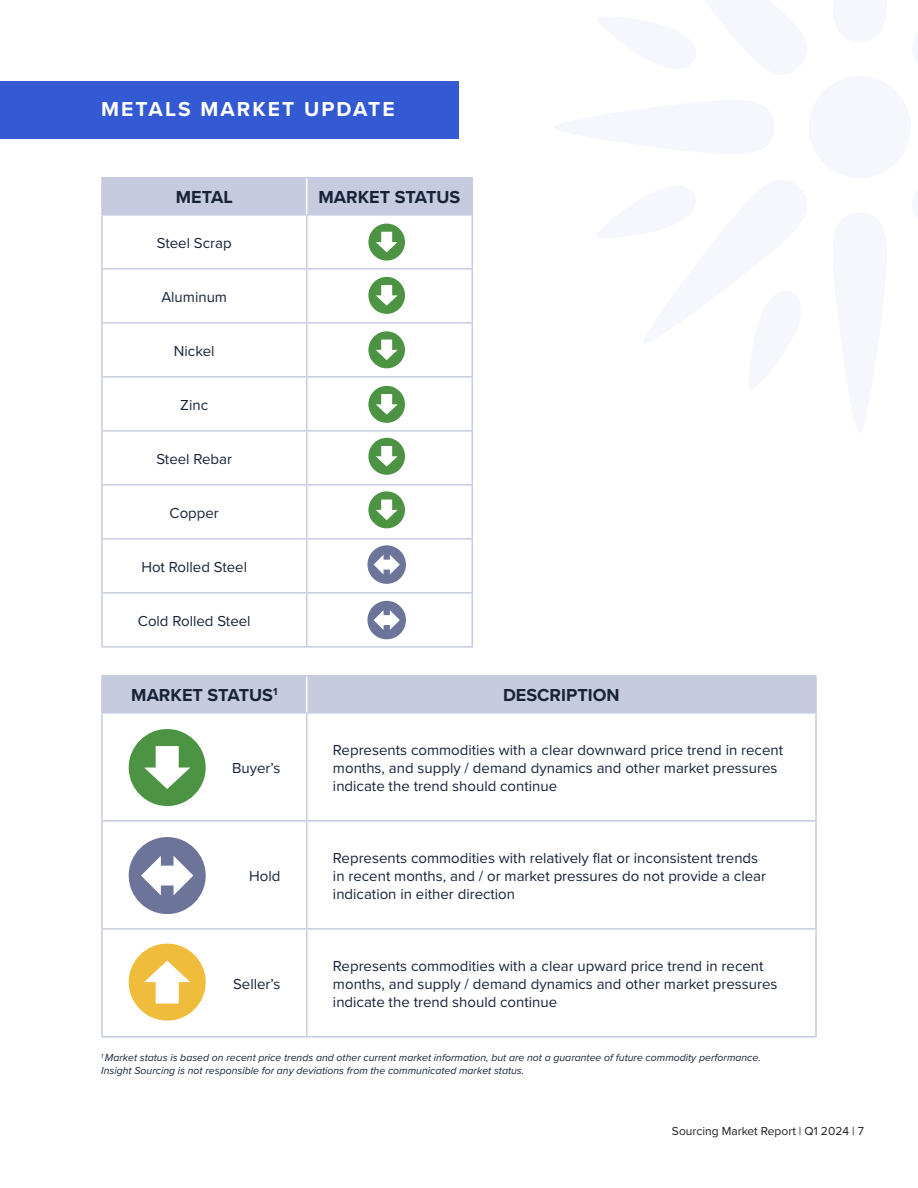
<style>
.page{position:relative;width:918px;height:1188px;background:#fff}
.page>*{position:absolute;margin:0;border:0;box-sizing:border-box;transform-origin:0 0}
.t1{font:700 21px "Proxima Nova";letter-spacing:.1em;color:#fff}
.t2{font:700 18px "Proxima Nova";color:#18233a}
.t3{font:15px/18px "Proxima Nova";color:#18233a}
.t4{font:12px "Proxima Nova";color:#231f20}
.t5{font:italic 10.5px/12.6px "Proxima Nova";color:#18233a}
</style>
<div class="page">
<div style="left:809px;top:76px;width:102px;height:102px;background:#f5f7fc;border-radius:50%"></div>
<div style="left:0;top:81px;width:459px;height:58px;background:#335ad3"></div>
<div style="left:103px;top:677px;width:712px;height:35px;background:#c6cbe0"></div>
<hr style="left:306px;top:714px;width:1px;height:106px;background:#c6cbe0">
<hr style="left:306px;top:822px;width:1px;height:106px;background:#c6cbe0">
<hr style="left:306px;top:930px;width:1px;height:106px;background:#c6cbe0">
<hr style="left:101px;top:675px;width:206px;height:2px;background:#c6cbe0">
<hr style="left:101px;top:677px;width:2px;height:35px;background:#c6cbe0">
<hr style="left:307px;top:675px;width:510px;height:2px;background:#c6cbe0">
<hr style="left:815px;top:677px;width:2px;height:35px;background:#c6cbe0">
<hr style="left:101px;top:712px;width:206px;height:2px;background:#c6cbe0">
<hr style="left:101px;top:714px;width:2px;height:106px;background:#c6cbe0">
<hr style="left:307px;top:712px;width:510px;height:2px;background:#c6cbe0">
<hr style="left:815px;top:714px;width:2px;height:106px;background:#c6cbe0">
<hr style="left:101px;top:820px;width:206px;height:2px;background:#c6cbe0">
<hr style="left:101px;top:822px;width:2px;height:106px;background:#c6cbe0">
<hr style="left:307px;top:820px;width:510px;height:2px;background:#c6cbe0">
<hr style="left:815px;top:822px;width:2px;height:106px;background:#c6cbe0">
<hr style="left:101px;top:928px;width:206px;height:2px;background:#c6cbe0">
<hr style="left:101px;top:930px;width:2px;height:106px;background:#c6cbe0">
<hr style="left:307px;top:928px;width:510px;height:2px;background:#c6cbe0">
<hr style="left:815px;top:930px;width:2px;height:106px;background:#c6cbe0">
<hr style="left:101px;top:1036px;width:206px;height:2px;background:#c6cbe0">
<hr style="left:307px;top:1036px;width:510px;height:2px;background:#c6cbe0">
<hr style="left:306px;top:677px;width:1px;height:35px;background:#fff">
<div style="left:129px;top:837px;width:77px;height:77px;background:#6d7499;border-radius:50%"></div>
<div style="left:129px;top:944px;width:77px;height:77px;background:#f0bc3b;border-radius:50%"></div>
<svg style="left:141px;top:856px;width:52px;height:39px"></svg>
<svg style="left:144px;top:961px;width:46px;height:43px"></svg>
<div style="left:129px;top:729px;width:77px;height:77px;background:#4c9344;border-radius:50%"></div>
<svg style="left:144px;top:746px;width:46px;height:43px"></svg>
<div style="left:103px;top:179px;width:369px;height:35px;background:#c6cbe0"></div>
<hr style="left:306px;top:216px;width:1px;height:52px;background:#c6cbe0">
<hr style="left:306px;top:270px;width:1px;height:52px;background:#c6cbe0">
<hr style="left:306px;top:324px;width:1px;height:52px;background:#c6cbe0">
<hr style="left:306px;top:378px;width:1px;height:52px;background:#c6cbe0">
<hr style="left:306px;top:432px;width:1px;height:52px;background:#c6cbe0">
<hr style="left:306px;top:486px;width:1px;height:52px;background:#c6cbe0">
<hr style="left:306px;top:540px;width:1px;height:52px;background:#c6cbe0">
<hr style="left:306px;top:594px;width:1px;height:52px;background:#c6cbe0">
<hr style="left:101px;top:177px;width:206px;height:2px;background:#c6cbe0">
<hr style="left:101px;top:179px;width:2px;height:35px;background:#c6cbe0">
<hr style="left:307px;top:177px;width:166px;height:2px;background:#c6cbe0">
<hr style="left:472px;top:179px;width:1px;height:35px;background:#c6cbe0">
<hr style="left:101px;top:214px;width:206px;height:2px;background:#c6cbe0">
<hr style="left:101px;top:216px;width:2px;height:52px;background:#c6cbe0">
<hr style="left:307px;top:214px;width:166px;height:2px;background:#c6cbe0">
<hr style="left:472px;top:216px;width:1px;height:52px;background:#c6cbe0">
<hr style="left:101px;top:268px;width:206px;height:2px;background:#c6cbe0">
<hr style="left:101px;top:270px;width:2px;height:52px;background:#c6cbe0">
<hr style="left:307px;top:268px;width:166px;height:2px;background:#c6cbe0">
<hr style="left:472px;top:270px;width:1px;height:52px;background:#c6cbe0">
<hr style="left:101px;top:322px;width:206px;height:2px;background:#c6cbe0">
<hr style="left:101px;top:324px;width:2px;height:52px;background:#c6cbe0">
<hr style="left:307px;top:322px;width:166px;height:2px;background:#c6cbe0">
<hr style="left:472px;top:324px;width:1px;height:52px;background:#c6cbe0">
<hr style="left:101px;top:376px;width:206px;height:2px;background:#c6cbe0">
<hr style="left:101px;top:378px;width:2px;height:52px;background:#c6cbe0">
<hr style="left:307px;top:376px;width:166px;height:2px;background:#c6cbe0">
<hr style="left:472px;top:378px;width:1px;height:52px;background:#c6cbe0">
<hr style="left:101px;top:430px;width:206px;height:2px;background:#c6cbe0">
<hr style="left:101px;top:432px;width:2px;height:52px;background:#c6cbe0">
<hr style="left:307px;top:430px;width:166px;height:2px;background:#c6cbe0">
<hr style="left:472px;top:432px;width:1px;height:52px;background:#c6cbe0">
<hr style="left:101px;top:484px;width:206px;height:2px;background:#c6cbe0">
<hr style="left:101px;top:486px;width:2px;height:52px;background:#c6cbe0">
<hr style="left:307px;top:484px;width:166px;height:2px;background:#c6cbe0">
<hr style="left:472px;top:486px;width:1px;height:52px;background:#c6cbe0">
<hr style="left:101px;top:538px;width:206px;height:2px;background:#c6cbe0">
<hr style="left:101px;top:540px;width:2px;height:52px;background:#c6cbe0">
<hr style="left:307px;top:538px;width:166px;height:2px;background:#c6cbe0">
<hr style="left:472px;top:540px;width:1px;height:52px;background:#c6cbe0">
<hr style="left:101px;top:592px;width:206px;height:2px;background:#c6cbe0">
<hr style="left:101px;top:594px;width:2px;height:52px;background:#c6cbe0">
<hr style="left:307px;top:592px;width:166px;height:2px;background:#c6cbe0">
<hr style="left:472px;top:594px;width:1px;height:52px;background:#c6cbe0">
<hr style="left:101px;top:646px;width:206px;height:2px;background:#c6cbe0">
<hr style="left:307px;top:646px;width:166px;height:2px;background:#c6cbe0">
<hr style="left:306px;top:179px;width:1px;height:35px;background:#fff">
<div style="left:368px;top:224px;width:37px;height:37px;background:#4c9344;border-radius:50%"></div>
<svg style="left:376px;top:232px;width:22px;height:20px"></svg>
<div style="left:368px;top:277px;width:37px;height:37px;background:#4c9344;border-radius:50%"></div>
<svg style="left:376px;top:285px;width:22px;height:21px"></svg>
<div style="left:368px;top:331px;width:37px;height:37px;background:#4c9344;border-radius:50%"></div>
<svg style="left:376px;top:340px;width:22px;height:20px"></svg>
<div style="left:368px;top:386px;width:37px;height:37px;background:#4c9344;border-radius:50%"></div>
<svg style="left:376px;top:394px;width:22px;height:21px"></svg>
<div style="left:368px;top:438px;width:37px;height:37px;background:#4c9344;border-radius:50%"></div>
<svg style="left:376px;top:446px;width:22px;height:21px"></svg>
<div style="left:368px;top:491px;width:37px;height:37px;background:#4c9344;border-radius:50%"></div>
<svg style="left:376px;top:500px;width:22px;height:20px"></svg>
<div style="left:367px;top:601px;width:39px;height:38px;background:#6d7499;border-radius:50%"></div>
<svg style="left:374px;top:610px;width:26px;height:20px"></svg>
<div style="left:367px;top:545px;width:39px;height:39px;background:#6d7499;border-radius:50%"></div>
<svg style="left:374px;top:555px;width:26px;height:20px"></svg>
<p class="t1" style="left:101px;top:94px;width:295px">METALS MARKET UPDATE</p>
<p class="t2" style="left:176px;top:184px;width:58px">METAL</p>
<p class="t2" style="left:319px;top:184px;width:143px">MARKET STATUS</p>
<p class="t3" style="left:157px;top:233px;width:76px">Steel Scrap</p>
<p class="t3" style="left:161px;top:287px;width:67px">Aluminum</p>
<p class="t3" style="left:174px;top:341px;width:42px">Nickel</p>
<p class="t3" style="left:180px;top:395px;width:29px">Zinc</p>
<p class="t3" style="left:156px;top:449px;width:77px">Steel Rebar</p>
<p class="t3" style="left:170px;top:503px;width:51px">Copper</p>
<p class="t3" style="left:141px;top:557px;width:107px">Hot Rolled Steel</p>
<p class="t3" style="left:138px;top:611px;width:114px">Cold Rolled Steel</p>
<p class="t2" style="left:131px;top:682px;width:148px">MARKET STATUS<sup>1</sup></p>
<p class="t2" style="left:503px;top:682px;width:118px">DESCRIPTION</p>
<p class="t3" style="left:232px;top:758px;width:50px">Buyer’s</p>
<p class="t3" style="left:249px;top:866px;width:33px">Hold</p>
<p class="t3" style="left:233px;top:974px;width:49px">Seller’s</p>
<p class="t3" style="left:333px;top:740px;width:452px">Represents commodities with a clear downward price trend in recent months, and supply / demand dynamics and other market pressures indicate the trend should continue</p>
<p class="t3" style="left:333px;top:848px;width:435px">Represents commodities with relatively flat or inconsistent trends in recent months, and / or market pressures do not provide a clear indication in either direction</p>
<p class="t3" style="left:333px;top:956px;width:446px">Represents commodities with a clear upward price trend in recent months, and supply / demand dynamics and other market pressures indicate the trend should continue</p>
<p class="t5" style="left:101px;top:1051px;width:661px"><sup>1</sup> Market status is based on recent price trends and other current market information, but are not a guarantee of future commodity performance.<br>Insight Sourcing is not responsible for any deviations from the communicated market status.</p>
<p class="t4" style="left:672px;top:1122px;width:194px">Sourcing Market Report | Q1 2024 | 7</p>
</div>
